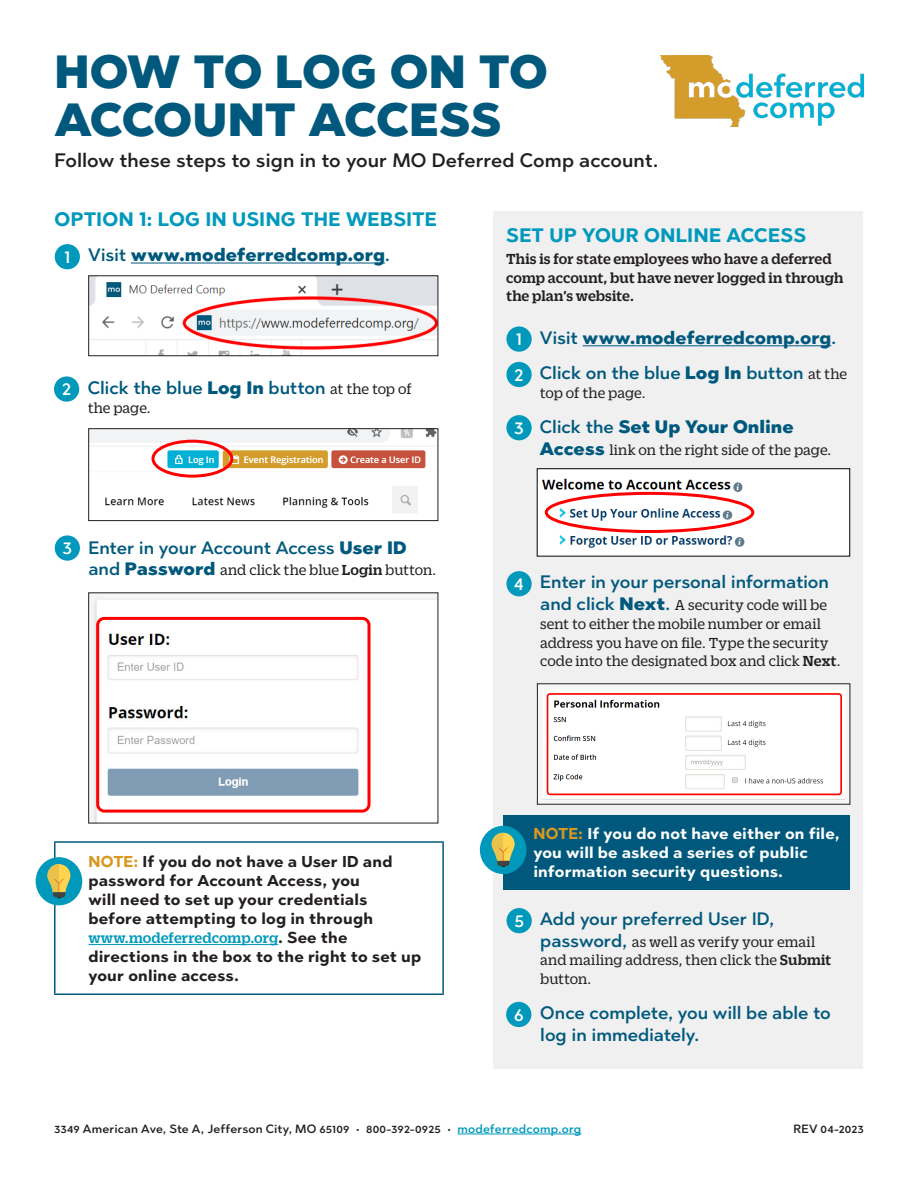
<style>
.page{position:relative;width:918px;height:1188px;background:#fff}
.page>*{position:absolute;margin:0;border:0;box-sizing:border-box;transform-origin:0 0}
.Subhead-Morning{font:900 46.5px/48px "Abrade";letter-spacing:-.01em;color:#00597d}
.Subhead-Morning-2{font:500 19.5px "Abrade";letter-spacing:-.005em;color:#231f20}
.Subhead-Morning-3{font:700 19.5px "Abrade";letter-spacing:.015em;color:#0099bc}
.MO-body_0_03125{font:500 18px/21.6px "Abrade";letter-spacing:-.005em;color:#00597d}
.MO-body_0_03125-2{font:900 18px "Abrade";color:#00597d}
.MO-body_0_03125-3{font:800 18px "Abrade";color:#00597d}
.t1{font:500 16.5px "Abrade";color:#fff}
.MO-body_0_03125-4{font:15.75px/18.9px "Duplicate Slab";color:#231f20}
.Subhead-Morning-4{font:700 15.75px/18.9px "Abrade";letter-spacing:.01em;color:#231f20}
.MO-body_0_03125-5{font:500 15.75px/18.9px "Duplicate Slab";letter-spacing:-.005em;color:#231f20}
.Subhead-Morning-5{font:700 15.75px/18.9px "Abrade";letter-spacing:.01em;color:#fff}
.MO-body_0_03125-6{font:500 12px "Abrade";letter-spacing:.015em;color:#231f20}
.s1{font-weight:500}
.s2{font-weight:900}
.s3{font-family:"Duplicate Slab";font-weight:400;font-size:15.75px;color:#231f20}
.s4{font-family:"Abrade";font-weight:500;font-size:18px;color:#00597d}
.s5{font-family:"Abrade";font-weight:900;font-size:18px;color:#00597d}
.s6{color:#d89721}
.s7{font-family:"Duplicate Slab";font-weight:500;color:#0099bc}
.s8{color:#0099bc}
</style>
<div class="page">
<div style="left:494px;top:212px;width:369px;height:857px;background:#f0f0f1"></div>
<img style="left:661px;top:55px;width:202px;height:72px">
<hr style="left:457px;top:1134px;width:124px;height:1px;background:#0099bc">
<hr style="left:131px;top:263px;width:254px;height:1px;background:#00597d">
<hr style="left:583px;top:345px;width:248px;height:1px;background:#00597d">
<div style="left:55px;top:244px;width:25px;height:25px;background:#0099bc;border-radius:50%"></div>
<div style="left:506px;top:326px;width:26px;height:26px;background:#0099bc;border-radius:50%"></div>
<div style="left:54px;top:376px;width:25px;height:26px;background:#0099bc;border-radius:50%"></div>
<div style="left:506px;top:362px;width:26px;height:25px;background:#0099bc;border-radius:50%"></div>
<div style="left:55px;top:535px;width:25px;height:26px;background:#0099bc;border-radius:50%"></div>
<div style="left:506px;top:415px;width:26px;height:25px;background:#0099bc;border-radius:50%"></div>
<div style="left:506px;top:571px;width:26px;height:25px;background:#0099bc;border-radius:50%"></div>
<div style="left:507px;top:908px;width:25px;height:25px;background:#0099bc;border-radius:50%"></div>
<div style="left:506px;top:1002px;width:25px;height:25px;background:#0099bc;border-radius:50%"></div>
<hr style="left:54px;top:841px;width:390px;height:2px;background:#00597d">
<hr style="left:54px;top:843px;width:2px;height:150px;background:#00597d">
<hr style="left:442px;top:843px;width:2px;height:150px;background:#00597d">
<hr style="left:54px;top:993px;width:390px;height:2px;background:#00597d">
<hr style="left:89px;top:944px;width:189px;height:1px;background:#0099bc">
<div style="left:36px;top:857px;width:46px;height:48px;background:#0099bc;border-radius:50%"></div>
<svg style="left:47px;top:864px;width:23px;height:34px"></svg>
<img style="left:91px;top:278px;width:345px;height:76px">
<div style="left:89px;top:276px;width:349px;height:80px;border:1px solid #231f20"></div>
<img style="left:91px;top:431px;width:345px;height:82px">
<div style="left:89px;top:429px;width:349px;height:92px;border:1px solid #231f20"></div>
<img style="left:92px;top:596px;width:344px;height:225px">
<img style="left:539px;top:471px;width:309px;height:83px">
<img style="left:543px;top:689px;width:302px;height:111px">
<div style="left:503px;top:816px;width:347px;height:74px;background:#00597d"></div>
<div style="left:480px;top:826px;width:46px;height:48px;background:#0099bc;border-radius:50%"></div>
<svg style="left:492px;top:833px;width:23px;height:34px"></svg>
<div style="left:545px;top:492px;width:209px;height:41px;border:3px solid #f00;border-radius:50%"></div>
<div style="left:151px;top:440px;width:82px;height:38px;border:3px solid #f00;border-radius:50%"></div>
<div style="left:96px;top:617px;width:275px;height:196px;border:3px solid #f00;border-radius:7px"></div>
<p class="Subhead-Morning" style="left:55px;top:48px;width:495px">HOW TO LOG ON TO<br>ACCOUNT ACCESS</p>
<p class="Subhead-Morning-2" style="left:54px;top:147px;width:605px">Follow these steps to sign in to your MO Deferred Comp account.</p>
<p class="Subhead-Morning-3" style="left:55px;top:206px;width:384px">OPTION 1: LOG IN USING THE WEBSITE</p>
<p class="MO-body_0_03125-2" style="left:88px;top:243px;width:304px"><span class="s1">Visit</span> www.modeferredcomp.org<span class="s1">.</span></p>
<p class="t1" style="left:64px;top:246px;width:8px">1</p>
<p class="t1" style="left:62px;top:378px;width:10px">2</p>
<p class="MO-body_0_03125" style="left:88px;top:377px;width:326px">Click the blue <span class="s2">Log In</span> button <span class="s3">at the top of</span></p>
<p class="MO-body_0_03125-4" style="left:88px;top:397px;width:64px">the page.</p>
<p class="t1" style="left:63px;top:537px;width:11px">3</p>
<p class="MO-body_0_03125" style="left:88px;top:536px;width:320px">Enter in your Account Access <span class="s2">User ID</span></p>
<p class="MO-body_0_03125-4" style="left:88px;top:560px;width:349px"><span class="s4">and</span> <span class="s5">Password</span> and click the blue <span class="s1">Login</span> button.</p>
<p class="Subhead-Morning-4" style="left:89px;top:852px;width:334px"><span class="s6">NOTE:</span> If you do not have a User ID and password for Account Access, you<br>will need to set up your credentials before attempting to log in through <span class="s7">www.modeferredcomp.org</span>. See the directions in the box to the right to set up your online access.</p>
<p class="Subhead-Morning-3" style="left:506px;top:222px;width:301px">SET UP YOUR ONLINE ACCESS</p>
<p class="MO-body_0_03125-5" style="left:506px;top:248px;width:339px">This is for state employees who have a deferred comp account, but have never logged in through the plan’s website.</p>
<p class="t1" style="left:516px;top:328px;width:8px">1</p>
<p class="t1" style="left:515px;top:364px;width:10px">2</p>
<p class="t1" style="left:514px;top:417px;width:11px">3</p>
<p class="MO-body_0_03125-3" style="left:540px;top:326px;width:298px"><span class="s1">Visit</span> www.modeferredcomp.org<span class="s1">.</span></p>
<p class="MO-body_0_03125" style="left:540px;top:362px;width:309px">Click on the blue <span class="s2">Log In</span> button <span class="s3">at the</span></p>
<p class="MO-body_0_03125-4" style="left:540px;top:382px;width:107px">top of the page.</p>
<p class="MO-body_0_03125-2" style="left:540px;top:415px;width:255px"><span class="s1">Click the</span> Set Up Your Online</p>
<p class="MO-body_0_03125-4" style="left:540px;top:439px;width:293px"><span class="s5">Access</span> link on the right side of the page.</p>
<p class="t1" style="left:514px;top:573px;width:11px">4</p>
<p class="MO-body_0_03125" style="left:540px;top:571px;width:290px">Enter in your personal information</p>
<p class="MO-body_0_03125-4" style="left:540px;top:594px;width:302px"><span class="s4">and click</span> <span class="s5">Next</span><span class="s4">.</span> A security code will be sent to either the mobile number or email address you have on file. Type the security code into the designated box and click <span class="s1">Next</span>.</p>
<p class="Subhead-Morning-5" style="left:533px;top:824px;width:308px"><span class="s6">NOTE:</span> If you do not have either on file, you will be asked a series of public information security questions.</p>
<p class="t1" style="left:514px;top:910px;width:11px">5</p>
<p class="t1" style="left:514px;top:1004px;width:11px">6</p>
<p class="MO-body_0_03125" style="left:540px;top:907px;width:236px">Add your preferred User ID,</p>
<p class="MO-body_0_03125-4" style="left:540px;top:931px;width:293px"><span class="s4">password,</span> as well as verify your email and mailing address, then click the <span class="s1">Submit </span>button.</p>
<p class="MO-body_0_03125" style="left:540px;top:1002px;width:292px">Once complete, you will be able to log in immediately.</p>
<p class="MO-body_0_03125-6" style="left:54px;top:1121px;width:529px">3349 American Ave, Ste A, Jefferson City, MO 65109 • 800-392-0925 • <span class="s8">modeferredcomp.org</span></p>
<p class="MO-body_0_03125-6" style="left:794px;top:1121px;width:72px">REV 04-2023</p>
</div>
